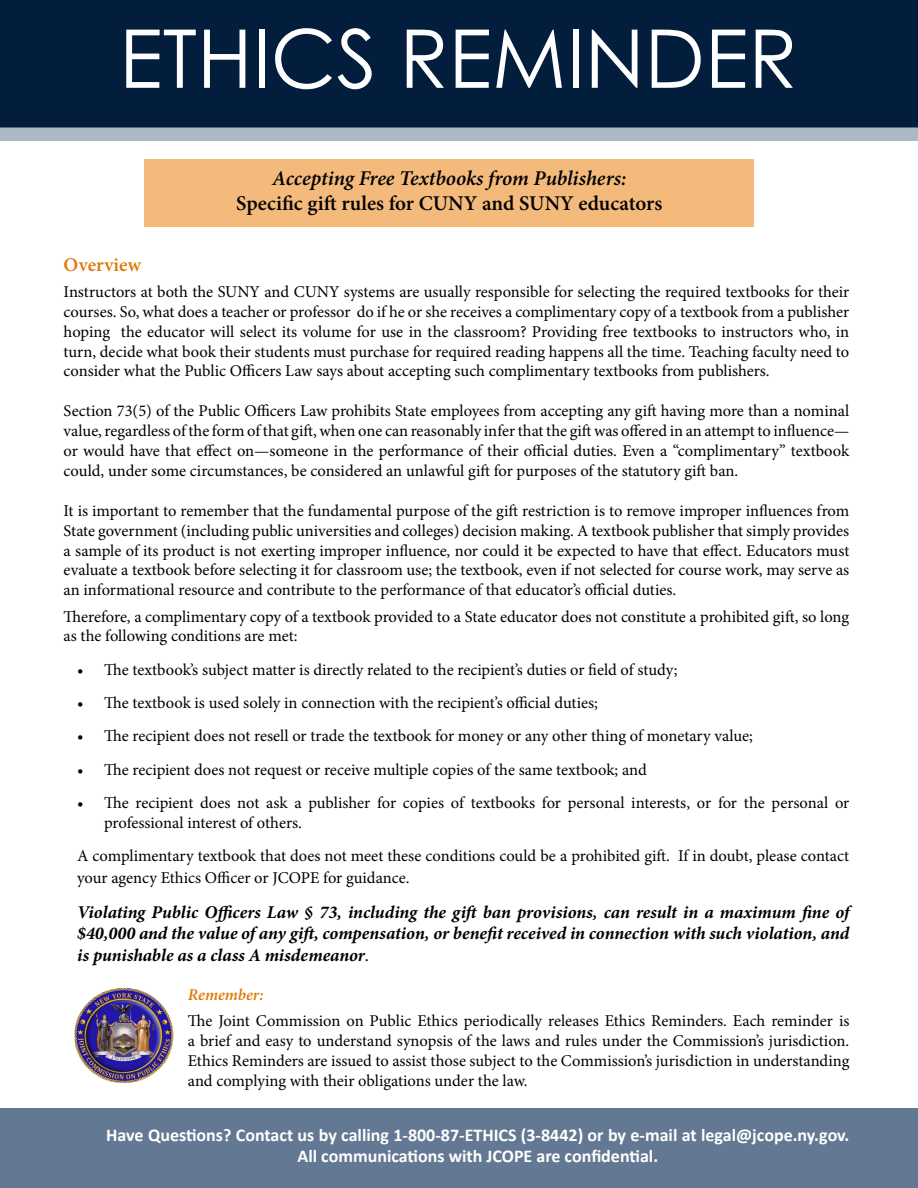
<style>
.page{position:relative;width:918px;height:1188px;background:#fff}
.page>*{position:absolute;margin:0;border:0;box-sizing:border-box;transform-origin:0 0}
.t1{font:81px "Century Gothic";color:#fff}
.t2{font:600 21px "Minion Pro";color:#000}
.t3{font:italic 600 21px "Minion Pro";letter-spacing:-.005em;color:#000}
.t4{font:600 19.5px "Minion Pro";letter-spacing:.01em;color:#e07604}
.t5{font:italic 700 18px/21.6px "Minion Pro";letter-spacing:-.005em;color:#000;text-align:justify}
.t6{font:700 18px/21px "Calibri";color:#fff;text-align:center}
.t7{font:16.5px/19.8px "Minion Pro";letter-spacing:-.005em;color:#000;text-align:justify}
.t8{font:italic 600 16.5px "Minion Pro";color:#e07604}
.s1{font-weight:400;font-style:normal}
</style>
<div class="page">
<div style="left:0;top:1109px;width:918px;height:79px;background:#637892"></div>
<div style="left:145px;top:159px;width:609px;height:67px;background:#f3ba7c"></div>
<div style="left:0;top:0;width:918px;height:134px;background:#031d3d"></div>
<img style="left:74px;top:988px;width:99px;height:96px">
<div style="left:0;top:128px;width:918px;height:13px;background:#adb8c5"></div>
<h1 class="t1" style="left:119px;top:2px;width:680px">ETHICS REMINDER</h1>
<p class="t3" style="left:272px;top:163px;width:356px">Accepting Free Textbooks from Publishers:</p>
<p class="t2" style="left:236px;top:189px;width:428px">Specific gift rules for CUNY and SUNY educators</p>
<p class="t4" style="left:64px;top:251px;width:79px">Overview</p>
<p class="t7" style="left:64px;top:282px;width:787px">Instructors at both the SUNY and CUNY systems are usually responsible for selecting the required textbooks for their courses. So, what does a teacher or professor do if he or she receives a complimentary copy of a textbook from a publisher hoping the educator will select its volume for use in the classroom? Providing free textbooks to instructors who, in turn, decide what book their students must purchase for required reading happens all the time. Teaching faculty need to consider what the Public Officers Law says about accepting such complimentary textbooks from publishers.</p>
<p class="t7" style="left:64px;top:401px;width:787px">Section 73(5) of the Public Officers Law prohibits State employees from accepting any gift having more than a nominal value, regardless of the form of that gift, when one can reasonably infer that the gift was offered in an attempt to influence— or would have that effect on—someone in the performance of their official duties. Even a “complimentary” textbook could, under some circumstances, be considered an unlawful gift for purposes of the statutory gift ban.</p>
<p class="t7" style="left:64px;top:501px;width:787px">It is important to remember that the fundamental purpose of the gift restriction is to remove improper influences from State government (including public universities and colleges) decision making. A textbook publisher that simply provides a sample of its product is not exerting improper influence, nor could it be expected to have that effect. Educators must evaluate a textbook before selecting it for classroom use; the textbook, even if not selected for course work, may serve as an informational resource and contribute to the performance of that educator’s official duties.</p>
<p class="t7" style="left:64px;top:607px;width:787px">Therefore, a complimentary copy of a textbook provided to a State educator does not constitute a prohibited gift, so long as the following conditions are met:</p>
<p class="t7" style="left:77px;top:660px;width:602px">• The textbook’s subject matter is directly related to the recipient’s duties or field of study;</p>
<p class="t7" style="left:77px;top:693px;width:522px">• The textbook is used solely in connection with the recipient’s official duties;</p>
<p class="t7" style="left:77px;top:726px;width:677px">• The recipient does not resell or trade the textbook for money or any other thing of monetary value;</p>
<p class="t7" style="left:77px;top:760px;width:571px">• The recipient does not request or receive multiple copies of the same textbook; and</p>
<p class="t7" style="left:104px;top:793px;width:747px;text-indent:-27px">• The recipient does not ask a publisher for copies of textbooks for personal interests, or for the personal or professional interest of others.</p>
<p class="t7" style="left:77px;top:845px;width:774px;line-height:21.6px">A complimentary textbook that does not meet these conditions could be a prohibited gift. If in doubt, please contact your agency Ethics Officer or JCOPE for guidance.</p>
<p class="t5" style="left:77px;top:901px;width:774px">Violating Public Officers Law § 73, including the gift ban provisions, can result in a maximum fine of $40,000 and the value of any gift, compensation, or benefit received in connection with such violation, and is punishable as a class A misdemeanor<span class="s1">.</span></p>
<p class="t8" style="left:188px;top:983px;width:77px">Remember:</p>
<p class="t7" style="left:188px;top:1011px;width:663px">The Joint Commission on Public Ethics periodically releases Ethics Reminders. Each reminder is a brief and easy to understand synopsis of the laws and rules under the Commission’s jurisdiction.<br>Ethics Reminders are issued to assist those subject to the Commission’s jurisdiction in understanding and complying with their obligations under the law.</p>
<p class="t6" style="left:106px;top:1124px;width:745px">Have Questions? Contact us by calling 1-800-87-ETHICS (3-8442) or by e-mail at legal@jcope.ny.gov.<br>All communications with JCOPE are confidential.</p>
</div>
